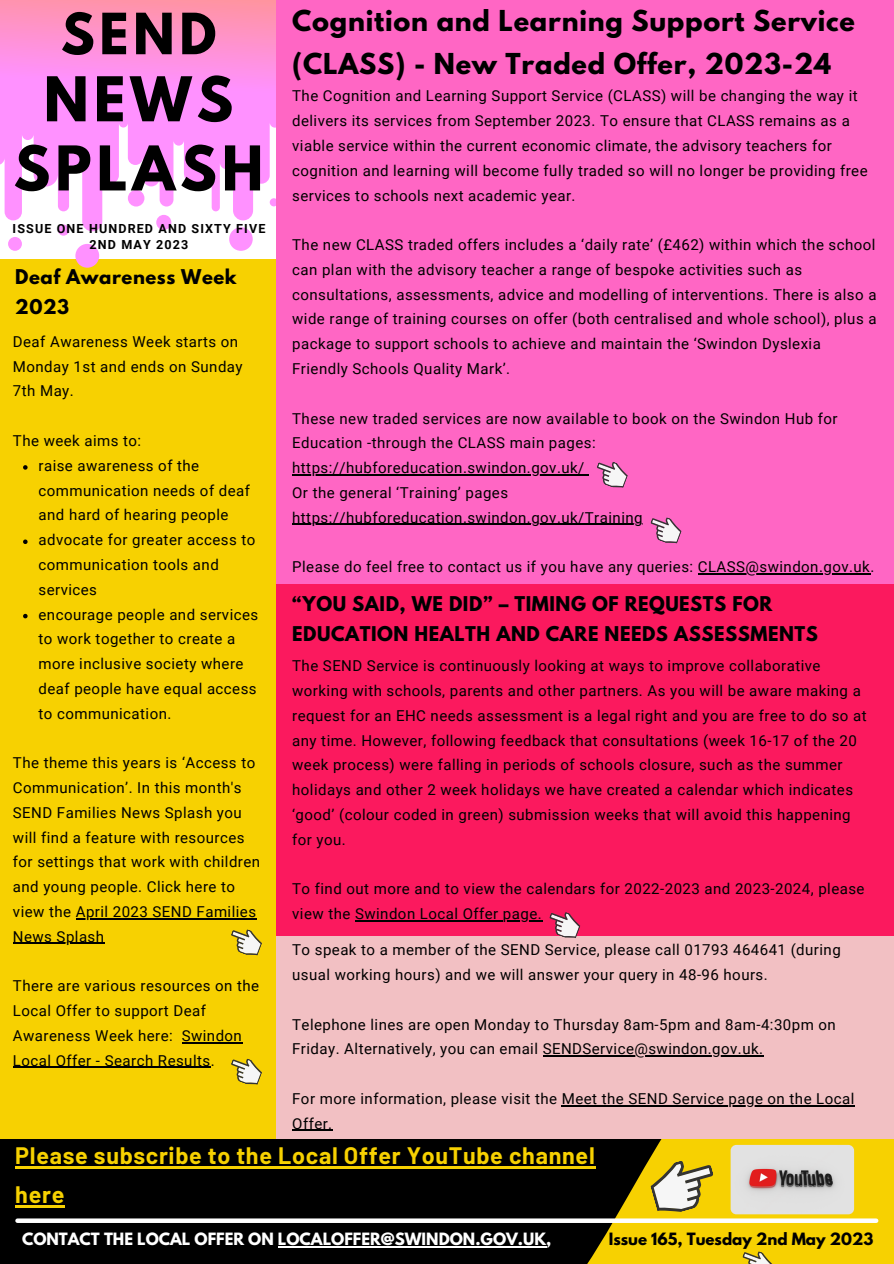
<style>
.page{position:relative;width:894px;height:1264px;background:#fff}
.page>*{position:absolute;margin:0;border:0;box-sizing:border-box;transform-origin:0 0}
.t1{font:700 54.6px/69.2px "League Spartan";letter-spacing:.09em;color:#000;text-align:center}
.t2{font:700 50.4px "League Spartan";color:#000}
.t3{font:700 25.5px/42.8px "League Spartan";letter-spacing:.03em;color:#000}
.t4{font:700 23.25px/39.5px "Barlow";letter-spacing:.03em;color:#f7d101}
.t5{font:700 18px/30.5px "League Spartan";letter-spacing:.03em;color:#000}
.t6{font:15px/24.8px "Roboto";letter-spacing:.03em;color:#000}
.t7{font:700 15px "League Spartan";color:#fff}
.t8{font:700 15px "League Spartan";color:#000}
.t9{font:700 12.6px/15.9px "Roboto";letter-spacing:.09em;color:#000;text-align:center}
</style>
<div class="page">
<div style="left:0;top:1138px;width:762px;height:125px;background:#000"></div>
<svg style="left:362px;top:1138px;width:531px;height:125px"></svg>
<div style="left:0;top:259px;width:298px;height:879px;background:#f7d101"></div>
<svg style="left:17px;top:1218px;width:858px;height:4px;background:#e9e8e1"></svg>
<svg style="left:645px;top:1153px;width:75px;height:65px;background:#dac34a"></svg>
<img style="left:730px;top:1144px;width:123px;height:70px;border-radius:6px">
<svg style="left:0;top:0;width:276px;height:268px"></svg>
<div style="left:276px;top:0;width:617px;height:590px;background:#ff66c4"></div>
<div style="left:276px;top:584px;width:617px;height:351px;background:#fb195e"></div>
<hr style="left:355px;top:920px;width:148px;height:1px;background:#000">
<hr style="left:503px;top:920px;width:39px;height:1px;background:#000">
<hr style="left:292px;top:474px;width:292px;height:1px;background:#000">
<hr style="left:292px;top:524px;width:351px;height:1px;background:#000">
<hr style="left:697px;top:573px;width:173px;height:1px;background:#000">
<div style="left:276px;top:935px;width:617px;height:203px;background:#f2c0c3"></div>
<hr style="left:542px;top:1055px;width:221px;height:1px;background:#000">
<hr style="left:561px;top:1104px;width:293px;height:2px;background:#000">
<hr style="left:292px;top:1129px;width:36px;height:1px;background:#000">
<hr style="left:15px;top:1166px;width:580px;height:2px;background:#f7d101">
<hr style="left:15px;top:1205px;width:50px;height:2px;background:#f7d101">
<hr style="left:278px;top:1246px;width:268px;height:1px;background:#fff">
<svg style="left:23px;top:465px;width:5px;height:4px"></svg>
<svg style="left:23px;top:539px;width:5px;height:5px"></svg>
<svg style="left:23px;top:614px;width:5px;height:4px"></svg>
<hr style="left:76px;top:918px;width:180px;height:1px;background:#000">
<hr style="left:13px;top:942px;width:91px;height:1px;background:#000">
<hr style="left:182px;top:1041px;width:60px;height:2px;background:#000">
<hr style="left:13px;top:1066px;width:198px;height:1px;background:#000">
<svg style="left:584px;top:462px;width:44px;height:26px"></svg>
<svg style="left:650px;top:517px;width:32px;height:27px"></svg>
<svg style="left:544px;top:912px;width:39px;height:26px"></svg>
<svg style="left:737px;top:1246px;width:39px;height:17px"></svg>
<svg style="left:231px;top:1058px;width:31px;height:27px"></svg>
<svg style="left:231px;top:929px;width:31px;height:27px"></svg>
<h3 class="t3" style="left:292px;top:3px;width:564px">Cognition and Learning Support Service (CLASS) - New Traded Offer, 2023-24</h3>
<h2 class="t2" style="left:61px;top:9px;width:157px">SEND</h2>
<h1 class="t1" style="left:14px;top:72px;width:251px">NEWS<br>SPLASH</h1>
<p class="t9" style="left:13px;top:220px;width:254px">ISSUE ONE HUNDRED AND SIXTY FIVE<br>2ND MAY 2023</p>
<p class="t6" style="left:292px;top:84px;width:576px">The Cognition and Learning Support Service (CLASS) will be changing the way it delivers its services from September 2023. To ensure that CLASS remains as a viable service within the current economic climate, the advisory teachers for cognition and learning will become fully traded so will no longer be providing free services to schools next academic year.</p>
<p class="t6" style="left:292px;top:232px;width:585px">The new CLASS traded offers includes a ‘daily rate’ (£462) within which the school can plan with the advisory teacher a range of bespoke activities such as consultations, assessments, advice and modelling of interventions. There is also a wide range of training courses on offer (both centralised and whole school), plus a package to support schools to achieve and maintain the ‘Swindon Dyslexia Friendly Schools Quality Mark’.</p>
<p class="t6" style="left:292px;top:406px;width:546px">These new traded services are now available to book on the Swindon Hub for Education -through the CLASS main pages: https://hubforeducation.swindon.gov.uk/<br>Or the general ‘Training’ pages https://hubforeducation.swindon.gov.uk/Training</p>
<p class="t6" style="left:292px;top:555px;width:583px">Please do feel free to contact us if you have any queries: CLASS@swindon.gov.uk.</p>
<p class="t5" style="left:15px;top:263px;width:223px">Deaf Awareness Week<br>2023</p>
<p class="t6" style="left:13px;top:329px;width:231px">Deaf Awareness Week starts on<br>Monday 1st and ends on Sunday<br>7th May.</p>
<p class="t6" style="left:13px;top:428px;width:130px">The week aims to:</p>
<p class="t6" style="left:38px;top:453px;width:221px">raise awareness of the communication needs of deaf and hard of hearing people advocate for greater access to communication tools and services<br>encourage people and services to work together to create a more inclusive society where deaf people have equal access to communication.</p>
<p class="t5" style="left:292px;top:590px;width:527px">“YOU SAID, WE DID” – TIMING OF REQUESTS FOR<br>EDUCATION HEALTH AND CARE NEEDS ASSESSMENTS</p>
<p class="t6" style="left:292px;top:653px;width:576px">The SEND Service is continuously looking at ways to improve collaborative working with schools, parents and other partners. As you will be aware making a request for an EHC needs assessment is a legal right and you are free to do so at any time. However, following feedback that consultations (week 16-17 of the 20 week process) were falling in periods of schools closure, such as the summer holidays and other 2 week holidays we have created a calendar which indicates ‘good’ (colour coded in green) submission weeks that will avoid this happening for you.</p>
<p class="t6" style="left:292px;top:876px;width:573px">To find out more and to view the calendars for 2022-2023 and 2023-2024, please view the Swindon Local Offer page.</p>
<p class="t6" style="left:13px;top:750px;width:249px">The theme this years is ‘Access to<br>Communication’. In this month's<br>SEND Families News Splash you will find a feature with resources for settings that work with children and young people. Click here to view the April 2023 SEND Families<br>News Splash</p>
<p class="t6" style="left:13px;top:973px;width:248px">There are various resources on the<br>Local Offer to support Deaf<br>Awareness Week here: Swindon<br>Local Offer - Search Results.</p>
<p class="t6" style="left:292px;top:937px;width:550px">To speak to a member of the SEND Service, please call 01793 464641 (during usual working hours) and we will answer your query in 48-96 hours.</p>
<p class="t6" style="left:292px;top:1012px;width:545px">Telephone lines are open Monday to Thursday 8am-5pm and 8am-4:30pm on<br>Friday. Alternatively, you can email SENDService@swindon.gov.uk.</p>
<p class="t6" style="left:292px;top:1086px;width:563px">For more information, please visit the Meet the SEND Service page on the Local<br>Offer.</p>
<h3 class="t4" style="left:15px;top:1134px;width:581px">Please subscribe to the Local Offer YouTube channel here</h3>
<p class="t7" style="left:22px;top:1231px;width:530px">CONTACT THE LOCAL OFFER ON LOCALOFFER@SWINDON.GOV.UK,</p>
<p class="t8" style="left:608px;top:1231px;width:266px">Issue 165, Tuesday 2nd May 2023</p>
</div>
